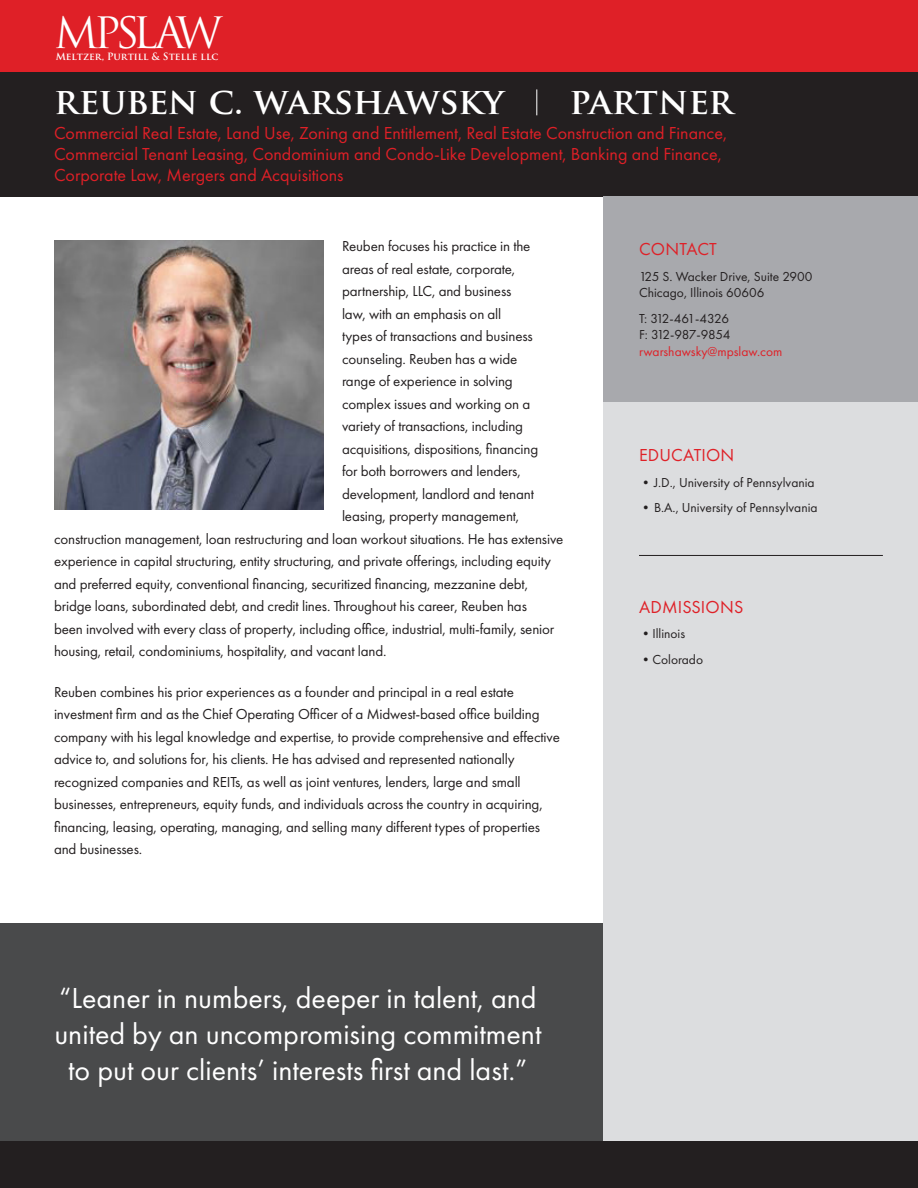
<style>
.page{position:relative;width:918px;height:1188px;background:#fff}
.page>*{position:absolute;margin:0;border:0;box-sizing:border-box;transform-origin:0 0}
.t1{font:42.15px "Trajan Pro";letter-spacing:-.115em;color:#fff}
.t2{font:700 36px "Trajan Pro";letter-spacing:-.015em;color:#fff}
.t3{font:30px/36px "Futura PT";color:#fff;text-align:center}
.t4{font:18px/21px "Futura PT";color:#df2027}
.t5{font:15px/22.5px "Futura PT";letter-spacing:-.01em;color:#231f20}
.t6{font:13.5px/16.5px "Futura PT";color:#231f20}
.t7{font:700 9.75px "Trajan Pro";color:#fff}
.s1{color:#df2027}
</style>
<div class="page">
<div style="left:0;top:0;width:918px;height:72px;background:#df2027"></div>
<div style="left:0;top:72px;width:918px;height:124px;background:#231f20"></div>
<div style="left:0;top:1141px;width:918px;height:47px;background:#231f20"></div>
<svg style="left:536px;top:89px;width:1px;height:26px"></svg>
<img style="left:54px;top:240px;width:270px;height:270px">
<div style="left:0;top:923px;width:603px;height:218px;background:#494a4b"></div>
<div style="left:603px;top:197px;width:315px;height:944px;background:#dcdddf"></div>
<div style="left:603px;top:196px;width:315px;height:206px;background:#a8a9ad"></div>
<hr style="left:639px;top:555px;width:244px;height:1px;background:#231f20">
<p class="t1" style="left:54px;top:6px;width:132px">MPSLA</p>
<p class="t7" style="left:56px;top:51px;width:164px">Meltzer, Purtill &amp; Stelle llc</p>
<p class="t1" style="left:176px;top:6px;width:48px">W</p>
<p class="t2" style="left:54px;top:78px;width:452px">reuben c. warshawsky</p>
<p class="t2" style="left:570px;top:78px;width:165px">partner</p>
<p class="t4" style="left:54px;top:123px;width:675px">Commercial Real Estate, Land Use, Zoning and Entitlement, Real Estate Construction and Finance,<br>Commercial Tenant Leasing, Condominium and Condo-Like Development, Banking and Finance,<br>Corporate Law, Mergers and Acquisitions</p>
<p class="t5" style="left:342px;top:235px;width:190px">Reuben focuses his practice in the</p>
<p class="t5" style="left:342px;top:258px;width:175px">areas of real estate, corporate,</p>
<p class="t5" style="left:342px;top:280px;width:171px">partnership, LLC, and business</p>
<p class="t5" style="left:342px;top:303px;width:161px">law, with an emphasis on all</p>
<p class="t5" style="left:342px;top:325px;width:192px">types of transactions and business</p>
<p class="t5" style="left:342px;top:348px;width:177px">counseling. Reuben has a wide</p>
<p class="t5" style="left:342px;top:370px;width:172px">range of experience in solving</p>
<p class="t5" style="left:342px;top:393px;width:190px">complex issues and working on a</p>
<p class="t5" style="left:342px;top:415px;width:183px">variety of transactions, including</p>
<p class="t5" style="left:342px;top:438px;width:198px">acquisitions, dispositions, financing</p>
<p class="t5" style="left:342px;top:460px;width:180px">for both borrowers and lenders,</p>
<p class="t5" style="left:342px;top:483px;width:193px">development, landlord and tenant</p>
<p class="t5" style="left:342px;top:505px;width:179px">leasing, property management,</p>
<p class="t5" style="left:54px;top:528px;width:511px">construction management, loan restructuring and loan workout situations. He has extensive</p>
<p class="t5" style="left:54px;top:550px;width:499px">experience in capital structuring, entity structuring, and private offerings, including equity</p>
<p class="t5" style="left:54px;top:573px;width:476px">and preferred equity, conventional financing, securitized financing, mezzanine debt,</p>
<p class="t5" style="left:54px;top:595px;width:475px">bridge loans, subordinated debt, and credit lines. Throughout his career, Reuben has</p>
<p class="t5" style="left:54px;top:618px;width:502px">been involved with every class of property, including office, industrial, multi-family, senior</p>
<p class="t5" style="left:54px;top:640px;width:334px">housing, retail, condominiums, hospitality, and vacant land.</p>
<p class="t5" style="left:54px;top:681px;width:507px">Reuben combines his prior experiences as a founder and principal in a real estate investment firm and as the Chief Operating Officer of a Midwest-based office building company with his legal knowledge and expertise, to provide comprehensive and effective advice to, and solutions for, his clients. He has advised and represented nationally recognized companies and REITs, as well as joint ventures, lenders, large and small businesses, entrepreneurs, equity funds, and individuals across the country in acquiring, financing, leasing, operating, managing, and selling many different types of properties and businesses.</p>
<p class="t3" style="left:54px;top:980px;width:489px">“Leaner in numbers, deeper in talent, and united by an uncompromising commitment to put our clients’ interests first and last.”</p>
<p class="t4" style="left:639px;top:239px;width:79px">CONTACT</p>
<p class="t6" style="left:639px;top:268px;width:175px">125 S. Wacker Drive, Suite 2900<br>Chicago, Illinois 60606</p>
<p class="t6" style="left:639px;top:310px;width:145px">T: 312-461-4326<br>F: 312-987-9854 <span class="s1">rwarshawsky@mpslaw.com</span></p>
<p class="t4" style="left:639px;top:445px;width:97px">EDUCATION</p>
<p class="t6" style="left:639px;top:474px;width:177px">•J.D., University of Pennsylvania</p>
<p class="t6" style="left:639px;top:500px;width:180px">•B.A., University of Pennsylvania</p>
<p class="t4" style="left:639px;top:596px;width:106px">ADMISSIONS</p>
<p class="t6" style="left:639px;top:626px;width:48px">•Illinois</p>
<p class="t6" style="left:639px;top:651px;width:66px">•Colorado</p>
</div>
